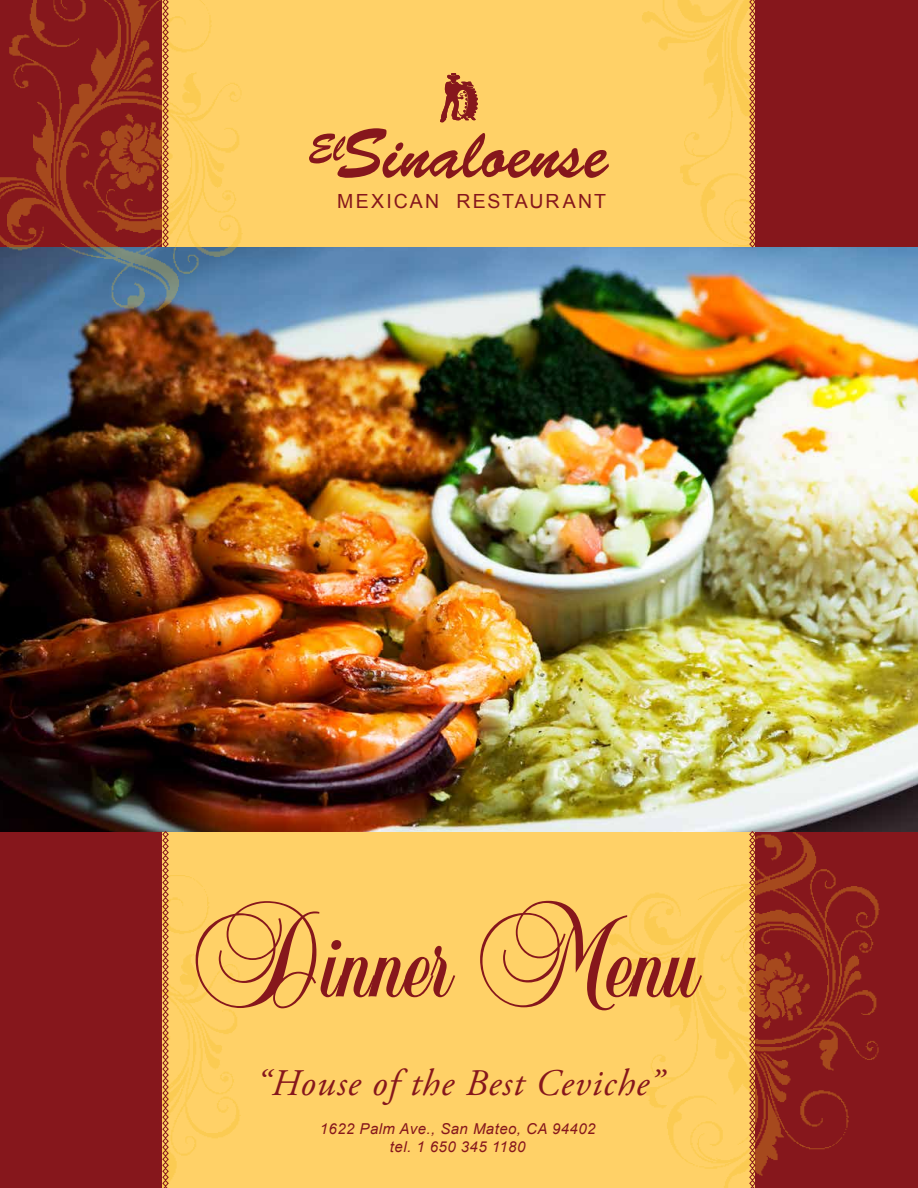
<style>
.page{position:relative;width:918px;height:1188px;background:#ffd167}
.page>*{position:absolute;margin:0;border:0;box-sizing:border-box;transform-origin:0 0}
.t1{font:159px "Balmoral Let Plain";letter-spacing:.005em;color:#86171c}
.t2{font:italic 37.5px "Adobe Garamond Pro";letter-spacing:.03em;color:#86171c}
.t3{font:19.5px "Arial";letter-spacing:.105em;color:#86171c}
.t4{font:italic 15px/18px "Arial";letter-spacing:.03em;color:#86171c;text-align:center}
</style>
<div class="page">
<svg style="left:309px;top:128px;width:300px;height:51px"></svg>
<svg style="left:440px;top:73px;width:38px;height:49px"></svg>
<div style="left:0;top:0;width:162px;height:1188px;background:#86171c"></div>
<div style="left:755px;top:0;width:163px;height:1188px;background:#86171c"></div>
<img style="left:0;top:247px;width:918px;height:584px">
<img style="left:162px;top:806px;width:97px;height:376px">
<img style="left:642px;top:0;width:107px;height:246px">
<img style="left:0;top:0;width:261px;height:333px">
<img style="left:597px;top:810px;width:301px;height:378px">
<svg style="left:162px;top:0;width:7px;height:248px"></svg>
<svg style="left:749px;top:0;width:7px;height:248px"></svg>
<svg style="left:162px;top:831px;width:7px;height:357px"></svg>
<svg style="left:749px;top:831px;width:7px;height:357px"></svg>
<h3 class="t3" style="left:337px;top:188px;width:270px">MEXICAN RESTAURANT</h3>
<h1 class="t1" style="left:189px;top:891px;width:512px">Dinner Menu</h1>
<h2 class="t2" style="left:256px;top:1061px;width:408px">“House of the Best Ceviche”</h2>
<p class="t4" style="left:320px;top:1120px;width:277px">1622 Palm Ave., San Mateo, CA 94402 tel. 1 650 345 1180</p>
</div>
